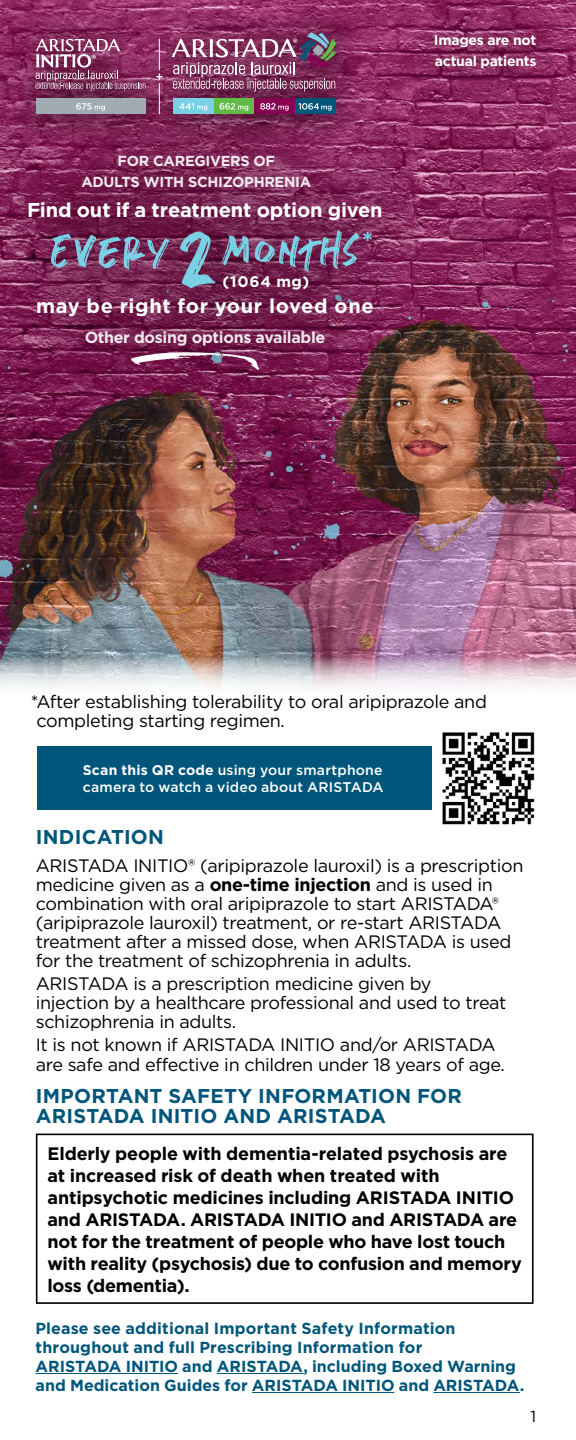
<style>
.page{position:relative;width:576px;height:1440px;background:#fff}
.page>*{position:absolute;margin:0;border:0;box-sizing:border-box;transform-origin:0 0}
.t1{font:124.6px "stronger";color:#7ad0e4}
.t2{font:65.2px "stronger";letter-spacing:.03em;color:#7ad0e4}
.t3{font:60px "stronger";letter-spacing:.06em;color:#7ad0e4}
.t4{font:700 27.4px "Gotham";color:#7acfe3}
.t5{font:700 20px/20px "Gotham";letter-spacing:.01em;color:#00567a}
.t6{font:700 20px "Gotham";letter-spacing:-.005em;color:#fff}
.t7{font:700 20px "Gotham";letter-spacing:.03em;color:#fff}
.t8{font:18px/19px "Gotham";letter-spacing:-.02em;color:#000}
.t9{font:700 18px/22px "Gotham";letter-spacing:-.015em;color:#000}
.t10{font:700 16px/19px "Gotham";letter-spacing:.005em;color:#00567a}
.t11{font:700 16px "Gotham";letter-spacing:-.02em;color:#fff}
.t12{font:16px "Gotham";color:#000}
.t13{font:700 15.4px "Gotham";letter-spacing:.045em;color:#fff}
.t14{font:700 14.6px/21.2px "Gotham";letter-spacing:-.02em;color:#fff;text-align:center}
.t15{font:500 14px/17px "Gotham";letter-spacing:.015em;color:#fff}
.t16{font:700 14px/20.8px "Gotham";letter-spacing:-.02em;color:#fff}
.s1{font-weight:700}
</style>
<div class="page">
<img style="left:0;top:0;width:576px;height:653px">
<svg style="left:0;top:653px;width:576px;height:35px"></svg>
<div style="left:6px;top:5px;width:359px;height:139px;background:#000;opacity:.8"></div>
<div style="left:295px;top:99px;width:40px;height:15px;background:#00567a"></div>
<div style="left:254px;top:99px;width:41px;height:15px;background:#870051"></div>
<div style="left:214px;top:99px;width:40px;height:15px;background:#62bb46"></div>
<div style="left:173px;top:99px;width:41px;height:15px;background:#7ad0e4"></div>
<svg style="left:298px;top:103px;width:34px;height:3px"></svg>
<svg style="left:260px;top:103px;width:29px;height:3px"></svg>
<svg style="left:220px;top:103px;width:28px;height:3px"></svg>
<svg style="left:180px;top:103px;width:27px;height:3px"></svg>
<svg style="left:172px;top:32px;width:164px;height:60px;background:#8f5375"></svg>
<div style="left:36px;top:99px;width:109px;height:15px;background:#a1abb2"></div>
<svg style="left:76px;top:103px;width:29px;height:3px"></svg>
<hr style="left:159px;top:83px;width:1px;height:31px;background:#fff">
<hr style="left:159px;top:39px;width:1px;height:31px;background:#fff">
<svg style="left:156px;top:74px;width:6px;height:6px"></svg>
<svg style="left:35px;top:39px;width:110px;height:52px;background:#965076"></svg>
<div style="left:398px;top:0;width:175px;height:106px;background:#000;opacity:.75"></div>
<div style="left:36px;top:1134px;width:498px;height:170px;border:2px solid #000"></div>
<hr style="left:36px;top:1373px;width:142px;height:1px;background:#00567a">
<hr style="left:217px;top:1373px;width:86px;height:1px;background:#00567a">
<hr style="left:252px;top:1392px;width:142px;height:1px;background:#00567a">
<hr style="left:433px;top:1392px;width:87px;height:1px;background:#00567a">
<div style="left:37px;top:746px;width:395px;height:64px;background:#00567a"></div>
<img style="left:442px;top:732px;width:93px;height:93px">
<div style="left:0;top:106px;width:426px;height:287px;background:#000;opacity:.9"></div>
<svg style="left:131px;top:352px;width:128px;height:18px"></svg>
<p class="t14" style="left:81px;top:150px;width:231px">FOR CAREGIVERS OF<br>ADULTS WITH SCHIZOPHRENIA</p>
<p class="t6" style="left:27px;top:197px;width:357px">Find out if a treatment option given</p>
<h3 class="t3" style="left:225px;top:214px;width:135px">mOnths</h3>
<h1 class="t1" style="left:179px;top:182px;width:40px">2</h1>
<h3 class="t4" style="left:362px;top:223px;width:13px">*</h3>
<h2 class="t2" style="left:51px;top:213px;width:120px">EVery</h2>
<p class="t7" style="left:36px;top:293px;width:339px">may be right for your loved one</p>
<p class="t11" style="left:85px;top:327px;width:242px">Other dosing options available</p>
<p class="t13" style="left:223px;top:271px;width:88px">(1064 mg)</p>
<p class="t16" style="left:434px;top:30px;width:104px">Images are not actual patients</p>
<p class="t8" style="left:36px;top:691px;width:452px;text-indent:-6px">*After establishing tolerability to oral aripiprazole and completing starting regimen.</p>
<p class="t15" style="left:83px;top:761px;width:302px"><span class="s1">Scan this QR code</span> using your smartphone camera to watch a video about ARISTADA</p>
<p class="t5" style="left:36px;top:826px;width:130px">INDICATION</p>
<p class="t8" style="left:36px;top:855px;width:489px">ARISTADA INITIO® (aripiprazole lauroxil) is a prescription medicine given as a <span class="s1">one-time injection</span> and is used in combination with oral aripiprazole to start ARISTADA® (aripiprazole lauroxil) treatment, or re-start ARISTADA treatment after a missed dose, when ARISTADA is used for the treatment of schizophrenia in adults.</p>
<p class="t8" style="left:36px;top:974px;width:472px">ARISTADA is a prescription medicine given by injection by a healthcare professional and used to treat schizophrenia in adults.</p>
<p class="t8" style="left:36px;top:1035px;width:471px;line-height:20px">It is not known if ARISTADA INITIO and/or ARISTADA are safe and effective in children under 18 years of age.</p>
<p class="t5" style="left:36px;top:1086px;width:428px">IMPORTANT SAFETY INFORMATION FOR<br>ARISTADA INITIO AND ARISTADA</p>
<p class="t9" style="left:47px;top:1142px;width:476px">Elderly people with dementia-related psychosis are at increased risk of death when treated with antipsychotic medicines including ARISTADA INITIO and ARISTADA. ARISTADA INITIO and ARISTADA are not for the treatment of people who have lost touch with reality (psychosis) due to confusion and memory loss (dementia).</p>
<p class="t10" style="left:36px;top:1319px;width:491px">Please see additional Important Safety Information throughout and full Prescribing Information for<br>ARISTADA INITIO and ARISTADA, including Boxed Warning and Medication Guides for ARISTADA INITIO and ARISTADA.</p>
<p class="t12" style="left:530px;top:1406px;width:7px">1</p>
</div>
